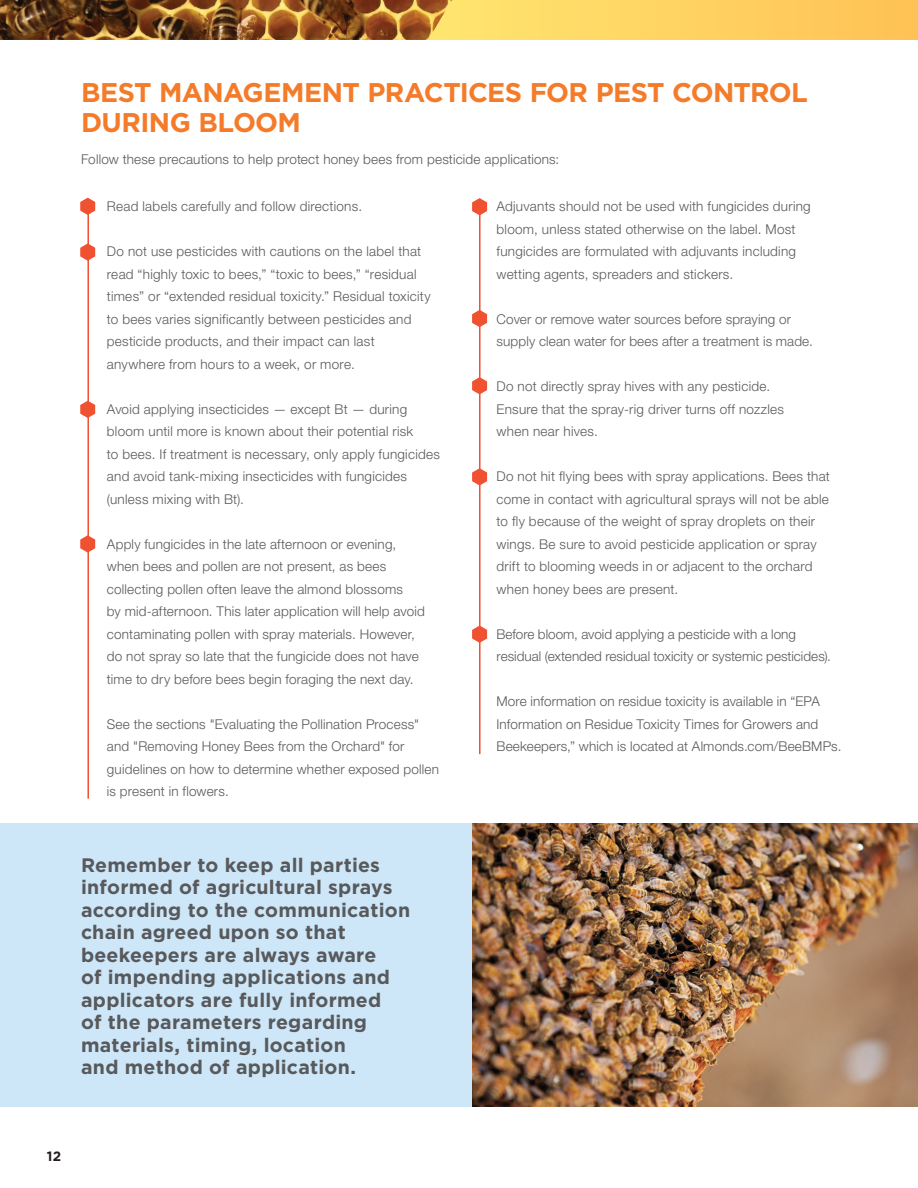
<style>
.page{position:relative;width:918px;height:1188px;background:#fff}
.page>*{position:absolute;margin:0;border:0;box-sizing:border-box;transform-origin:0 0}
.t1{font:700 27px/30px "Gotham";letter-spacing:-.025em;color:#f47b29}
.Call_out{font:700 19.5px/22.5px "Gotham";letter-spacing:.015em;color:#58595b}
.body_copy{font:300 13.5px/22.5px "Helvetica Neue LT Std";letter-spacing:.015em;color:#58595b}
.t2{font:700 13.5px "Gotham";color:#231f20}
</style>
<div class="page">
<img style="left:0;top:0;width:428px;height:40px">
<hr style="left:87px;top:201px;width:2px;height:598px;background:#f05130">
<hr style="left:479px;top:205px;width:2px;height:549px;background:#f05130">
<div style="left:0;top:824px;width:918px;height:283px;background:#cde6f8"></div>
<img style="left:472px;top:824px;width:446px;height:283px">
<svg style="left:80px;top:243px;width:16px;height:19px"></svg>
<svg style="left:80px;top:400px;width:16px;height:19px"></svg>
<svg style="left:472px;top:625px;width:16px;height:19px"></svg>
<svg style="left:80px;top:197px;width:16px;height:19px"></svg>
<svg style="left:80px;top:534px;width:16px;height:19px"></svg>
<svg style="left:472px;top:309px;width:16px;height:19px"></svg>
<svg style="left:472px;top:376px;width:16px;height:19px"></svg>
<svg style="left:472px;top:467px;width:16px;height:19px"></svg>
<svg style="left:472px;top:198px;width:16px;height:18px"></svg>
<svg style="left:428px;top:0;width:490px;height:40px;background:#fdd161"></svg>
<p class="t1" style="left:81px;top:77px;width:728px">BEST MANAGEMENT PRACTICES FOR PEST CONTROL<br>DURING BLOOM</p>
<p class="body_copy" style="left:81px;top:147px;width:480px">Follow these precautions to help protect honey bees from pesticide applications:</p>
<p class="body_copy" style="left:107px;top:195px;width:257px">Read labels carefully and follow directions.</p>
<p class="body_copy" style="left:107px;top:240px;width:325px">Do not use pesticides with cautions on the label that read “highly toxic to bees,” “toxic to bees,” “residual times” or “extended residual toxicity.” Residual toxicity to bees varies significantly between pesticides and pesticide products, and their impact can last anywhere from hours to a week, or more.</p>
<p class="body_copy" style="left:107px;top:397px;width:308px">Avoid applying insecticides — except Bt — during bloom until more is known about their potential risk</p>
<p class="body_copy" style="left:107px;top:442px;width:335px">to bees. If treatment is necessary, only apply fungicides and avoid tank-mixing insecticides with fungicides (unless mixing with Bt).</p>
<p class="body_copy" style="left:107px;top:532px;width:291px">Apply fungicides in the late afternoon or evening,</p>
<p class="body_copy" style="left:107px;top:555px;width:319px">when bees and pollen are not present, as bees collecting pollen often leave the almond blossoms<br>by mid-afternoon. This later application will help avoid contaminating pollen with spray materials. However, do not spray so late that the fungicide does not have time to dry before bees begin foraging the next day.</p>
<p class="body_copy" style="left:107px;top:712px;width:334px">See the sections "Evaluating the Pollination Process" and "Removing Honey Bees from the Orchard" for guidelines on how to determine whether exposed pollen is present in flowers.</p>
<p class="body_copy" style="left:497px;top:195px;width:316px">Adjuvants should not be used with fungicides during bloom, unless stated otherwise on the label. Most fungicides are formulated with adjuvants including wetting agents, spreaders and stickers.</p>
<p class="body_copy" style="left:497px;top:307px;width:318px">Cover or remove water sources before spraying or supply clean water for bees after a treatment is made.</p>
<p class="body_copy" style="left:497px;top:375px;width:289px">Do not directly spray hives with any pesticide.<br>Ensure that the spray-rig driver turns off nozzles when near hives.</p>
<p class="body_copy" style="left:497px;top:465px;width:335px">Do not hit flying bees with spray applications. Bees that come in contact with agricultural sprays will not be able to fly because of the weight of spray droplets on their wings. Be sure to avoid pesticide application or spray drift to blooming weeds in or adjacent to the orchard when honey bees are present.</p>
<p class="body_copy" style="left:497px;top:622px;width:336px">Before bloom, avoid applying a pesticide with a long residual (extended residual toxicity or systemic pesticides).</p>
<p class="body_copy" style="left:497px;top:690px;width:346px">More information on residue toxicity is available in “EPA<br>Information on Residue Toxicity Times for Growers and<br>Beekeepers,” which is located at Almonds.com/BeeBMPs.</p>
<p class="Call_out" style="left:81px;top:854px;width:331px">Remember to keep all parties informed of agricultural sprays according to the communication chain agreed upon so that beekeepers are always aware<br>of impending applications and applicators are fully informed<br>of the parameters regarding materials, timing, location<br>and method of application.</p>
<p class="t2" style="left:47px;top:1147px;width:16px">12</p>
</div>
